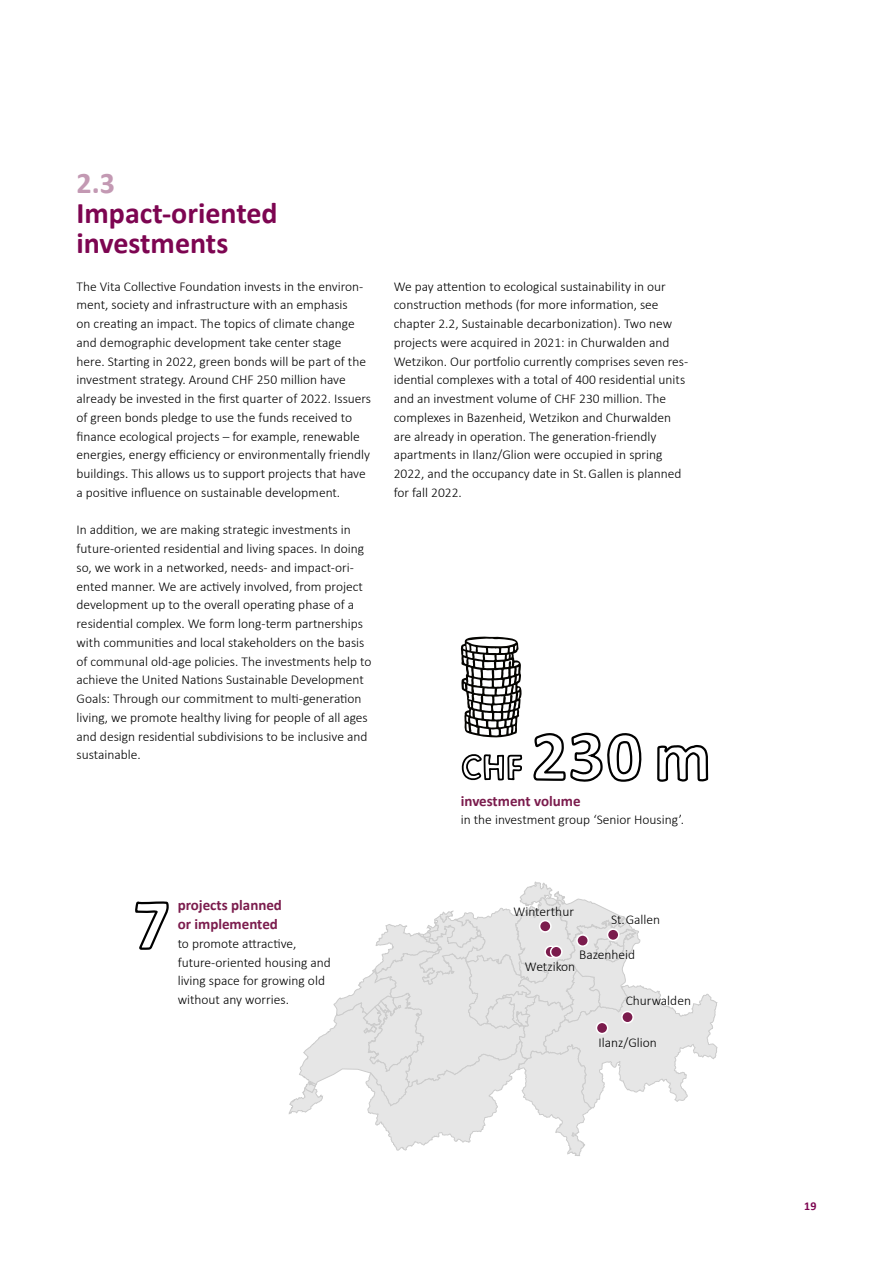
<style>
.page{position:relative;width:893px;height:1263px;background:#fff}
.page>*{position:absolute;margin:0;border:0;box-sizing:border-box;transform-origin:0 0}
.t1{font:700 30px/30px "Calibri";color:#7d0551}
.t2{font:700 30px "Calibri";color:#c399b3}
.t3{font:700 15px/18.8px "Calibri";color:#7b1c4d}
.t4{font:300 13.5px/18.8px "Calibri";color:#000}
.t5{font:700 12px "Calibri";color:#7d0551}
</style>
<div class="page">
<svg style="left:288px;top:881px;width:430px;height:275px"></svg>
<div style="left:577px;top:935px;width:11px;height:11px;background:#7b1c4d;border-radius:50%"></div>
<div style="left:576px;top:934px;width:13px;height:13px;border:2px solid #fff;border-radius:50%"></div>
<div style="left:607px;top:929px;width:12px;height:11px;background:#7b1c4d;border-radius:50%"></div>
<div style="left:607px;top:928px;width:12px;height:13px;border:2px solid #fff;border-radius:50%"></div>
<div style="left:596px;top:1022px;width:12px;height:11px;background:#7b1c4d;border-radius:50%"></div>
<div style="left:596px;top:1021px;width:12px;height:13px;border:2px solid #fff;border-radius:50%"></div>
<div style="left:622px;top:1011px;width:11px;height:12px;background:#7b1c4d;border-radius:50%"></div>
<div style="left:621px;top:1011px;width:13px;height:12px;border:2px solid #fff;border-radius:50%"></div>
<svg style="left:545px;top:946px;width:11px;height:11px"></svg>
<div style="left:544px;top:945px;width:13px;height:13px;border:2px solid #fff;border-radius:50%"></div>
<div style="left:551px;top:946px;width:11px;height:11px;background:#7b1c4d;border-radius:50%"></div>
<div style="left:550px;top:945px;width:13px;height:13px;border:2px solid #fff;border-radius:50%"></div>
<div style="left:540px;top:921px;width:11px;height:11px;background:#7b1c4d;border-radius:50%"></div>
<div style="left:539px;top:920px;width:13px;height:13px;border:2px solid #fff;border-radius:50%"></div>
<svg style="left:135px;top:901px;width:34px;height:49px"></svg>
<svg style="left:533px;top:732px;width:109px;height:50px"></svg>
<svg style="left:460px;top:636px;width:63px;height:145px"></svg>
<svg style="left:657px;top:745px;width:52px;height:37px"></svg>
<h1 class="t2" style="left:77px;top:163px;width:40px">2.3</h1>
<h1 class="t1" style="left:77px;top:198px;width:203px">Impact-oriented investments</h1>
<p class="t4" style="left:77px;top:276px;width:296px">The Vita Collective Foundation invests in the environ&shy;ment, society and infrastructure with an emphasis<br>on creating an impact. The topics of climate change and demographic development take center stage here. Starting in 2022, green bonds will be part of the investment strategy. Around CHF 250 million have already be invested in the first quarter of 2022. Issuers of green bonds pledge to use the funds received to finance ecological projects – for example, renewable energies, energy efficiency or environmentally friendly buildings. This allows us to support projects that have a positive influence on sustainable development.</p>
<p class="t4" style="left:77px;top:520px;width:297px">In addition, we are making strategic investments in future-oriented residential and living spaces. In doing so, we work in a networked, needs- and impact-ori&shy;ented manner. We are actively involved, from project development up to the overall operating phase of a residential complex. We form long-term partnerships with communities and local stakeholders on the basis of communal old-age policies. The investments help to achieve the United Nations Sustainable Development Goals: Through our commitment to multi-generation living, we promote healthy living for people of all ages and design residential subdivisions to be inclusive and sustainable.</p>
<p class="t4" style="left:394px;top:276px;width:296px">We pay attention to ecological sustainability in our construction methods (for more information, see chapter 2.2, Sustainable decarbonization). Two new projects were acquired in 2021: in Churwalden and Wetzikon. Our portfolio currently comprises seven res&shy;idential complexes with a total of 400 residential units and an investment volume of CHF 230 million. The complexes in Bazenheid, Wetzikon and Churwalden are already in operation. The generation-friendly apartments in Ilanz/Glion were occupied in spring 2022, and the occupancy date in St.Gallen is planned for fall 2022.</p>
<p class="t3" style="left:461px;top:791px;width:121px">investment volume</p>
<p class="t4" style="left:461px;top:810px;width:225px">in the investment group ‘Senior Housing’.</p>
<p class="t3" style="left:178px;top:896px;width:106px">projects planned or implemented</p>
<p class="t4" style="left:178px;top:933px;width:155px">to promote attractive, future-oriented housing and living space for growing old without any worries.</p>
<p class="t4" style="left:513px;top:902px;width:62px">Winterthur</p>
<p class="t4" style="left:611px;top:910px;width:51px">St.Gallen</p>
<p class="t4" style="left:579px;top:944px;width:57px">Bazenheid</p>
<p class="t4" style="left:525px;top:956px;width:52px">Wetzikon</p>
<p class="t4" style="left:626px;top:991px;width:67px">Churwalden</p>
<p class="t4" style="left:598px;top:1033px;width:60px">Ilanz/Glion</p>
<p class="t5" style="left:804px;top:1198px;width:14px">19</p>
</div>
